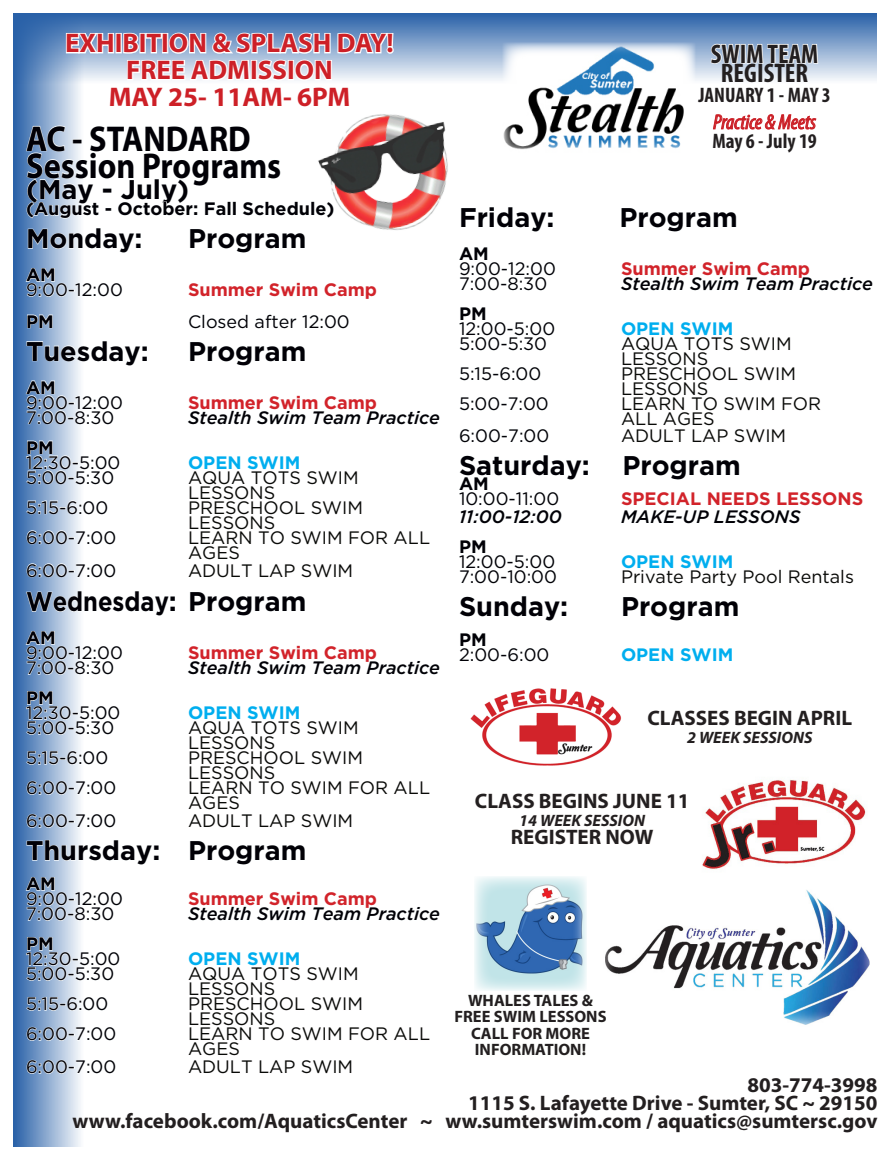
<style>
.page{position:relative;width:891px;height:1161px;background:#fff}
.page>*{position:absolute;margin:0;border:0;box-sizing:border-box;transform-origin:0 0}
.t1{font:700 36px/27px "Myriad Pro";color:#010006;scale:.9 1}
.t2{font:700 27px "Gotham";color:#010006}
.t3{font:700 27px/27px "Myriad Pro";color:#cd2027;text-align:center}
.t4{font:700 27px "Gotham";color:#010006;scale:.88 1}
.t5{font:700 condensed 27px "Myriad Pro";color:#231f20}
.t6{font:700 21px "Myriad Pro";color:#231f20}
.t7{font:italic condensed 21px/27px "Myriad Pro";color:#cb1f26;text-align:center}
.t8{font:700 condensed 21px "Myriad Pro";color:#231f20}
.t9{font:18px/15px "Gotham";color:#010006}
.t10{font:18px/15px "Gotham";color:#080a07}
.t11{font:italic 500 18px "Gotham";color:#010006}
.t12{font:700 18px "Gotham";color:#d2232a}
.t13{font:700 18px "Gotham";color:#00aeef}
.t14{font:700 18px "Gotham";color:#010006}
.t15{font:700 16.5px/16.5px "Myriad Pro";color:#231f20;text-align:center}
.t16{font:italic 700 16.5px "Myriad Pro";color:#231f20}
.s1{font-weight:700}
.s2{font-weight:700;font-style:normal;color:#231f20}
</style>
<div class="page">
<svg style="left:14px;top:124px;width:67px;height:1023px;background:#7c9ec9"></svg>
<svg style="left:14px;top:14px;width:863px;height:110px"></svg>
<img style="left:605px;top:890px;width:265px;height:135px">
<img style="left:503px;top:43px;width:193px;height:107px">
<img style="left:470px;top:688px;width:151px;height:78px">
<img style="left:474px;top:876px;width:113px;height:92px">
<svg style="left:709px;top:23px;width:110px;height:69px"></svg>
<svg style="left:713px;top:110px;width:104px;height:20px"></svg>
<img style="left:306px;top:93px;width:167px;height:137px">
<img style="left:702px;top:779px;width:164px;height:90px">
<svg style="left:474px;top:968px;width:133px;height:57px"></svg>
<svg style="left:65px;top:13px;width:330px;height:96px"></svg>
<svg style="left:26px;top:125px;width:308px;height:94px"></svg>
<svg style="left:28px;top:228px;width:53px;height:25px"></svg>
<svg style="left:26px;top:268px;width:55px;height:29px;background:#bccee3"></svg>
<svg style="left:27px;top:314px;width:26px;height:14px"></svg>
<svg style="left:26px;top:340px;width:55px;height:26px"></svg>
<svg style="left:26px;top:380px;width:55px;height:45px"></svg>
<svg style="left:26px;top:440px;width:55px;height:45px"></svg>
<svg style="left:26px;top:500px;width:55px;height:15px"></svg>
<svg style="left:26px;top:530px;width:55px;height:15px"></svg>
<svg style="left:26px;top:563px;width:55px;height:15px"></svg>
<svg style="left:26px;top:591px;width:55px;height:25px"></svg>
<svg style="left:26px;top:631px;width:55px;height:44px"></svg>
<svg style="left:26px;top:691px;width:55px;height:44px"></svg>
<svg style="left:26px;top:751px;width:55px;height:14px"></svg>
<svg style="left:26px;top:781px;width:55px;height:14px"></svg>
<svg style="left:26px;top:814px;width:55px;height:14px"></svg>
<svg style="left:26px;top:840px;width:55px;height:25px"></svg>
<svg style="left:26px;top:877px;width:55px;height:44px"></svg>
<svg style="left:26px;top:937px;width:55px;height:44px"></svg>
<svg style="left:26px;top:997px;width:55px;height:14px"></svg>
<svg style="left:26px;top:1027px;width:55px;height:14px"></svg>
<svg style="left:26px;top:1060px;width:55px;height:14px"></svg>
<svg style="left:461px;top:207px;width:12px;height:23px"></svg>
<p class="t3" style="left:65px;top:29px;width:330px">EXHIBITION &amp; SPLASH DAY!<br>FREE ADMISSION</p>
<p class="t3" style="left:109px;top:83px;width:243px">MAY 25- 11AM- 6PM</p>
<p class="t1" style="left:26px;top:124px;width:285px">AC - STANDARD<br>Session Programs</p>
<p class="t2" style="left:26px;top:173px;width:165px">(May - July)</p>
<p class="t14" style="left:26px;top:198px;width:310px">(August - October: Fall Schedule)</p>
<p class="t2" style="left:26px;top:223px;width:118px">Monday:</p>
<p class="t2" style="left:188px;top:223px;width:120px">Program</p>
<p class="t14" style="left:26px;top:264px;width:31px">AM</p>
<p class="t9" style="left:26px;top:282px;width:98px">9:00-12:00</p>
<p class="t12" style="left:188px;top:279px;width:191px">Summer Swim Camp</p>
<p class="t14" style="left:26px;top:311px;width:29px">PM</p>
<p class="t9" style="left:188px;top:313px;width:163px">Closed after 12:00</p>
<p class="t2" style="left:26px;top:335px;width:124px">Tuesday:</p>
<p class="t2" style="left:188px;top:335px;width:120px">Program</p>
<p class="t14" style="left:26px;top:377px;width:31px">AM</p>
<p class="t9" style="left:26px;top:394px;width:98px">9:00-12:00</p>
<p class="t12" style="left:188px;top:392px;width:191px">Summer Swim Camp</p>
<p class="t9" style="left:26px;top:409px;width:90px">7:00-8:30</p>
<p class="t11" style="left:188px;top:407px;width:254px">Stealth Swim Team Practice</p>
<p class="t9" style="left:26px;top:439px;width:96px"><span class="s1">PM<br></span>12:30-5:00</p>
<p class="t13" style="left:188px;top:452px;width:114px">OPEN SWIM</p>
<p class="t9" style="left:26px;top:469px;width:90px">5:00-5:30</p>
<p class="t10" style="left:188px;top:469px;width:172px">AQUA TOTS SWIM<br>LESSONS</p>
<p class="t9" style="left:26px;top:499px;width:84px">5:15-6:00</p>
<p class="t10" style="left:188px;top:499px;width:177px">PRESCHOOL SWIM</p>
<p class="t10" style="left:188px;top:514px;width:89px">LESSONS</p>
<p class="t9" style="left:26px;top:529px;width:92px">6:00-7:00</p>
<p class="t10" style="left:188px;top:529px;width:244px">LEARN TO SWIM FOR ALL<br>AGES</p>
<p class="t9" style="left:26px;top:562px;width:92px">6:00-7:00</p>
<p class="t10" style="left:188px;top:562px;width:167px">ADULT LAP SWIM</p>
<p class="t4" style="left:26px;top:586px;width:320px">Wednesday: Program</p>
<p class="t14" style="left:26px;top:627px;width:31px">AM</p>
<p class="t9" style="left:26px;top:645px;width:98px">9:00-12:00</p>
<p class="t12" style="left:188px;top:642px;width:191px">Summer Swim Camp</p>
<p class="t9" style="left:26px;top:660px;width:90px">7:00-8:30</p>
<p class="t11" style="left:188px;top:658px;width:254px">Stealth Swim Team Practice</p>
<p class="t9" style="left:26px;top:690px;width:96px"><span class="s1">PM<br></span>12:30-5:00</p>
<p class="t13" style="left:188px;top:702px;width:114px">OPEN SWIM</p>
<p class="t9" style="left:26px;top:720px;width:90px">5:00-5:30</p>
<p class="t10" style="left:188px;top:720px;width:172px">AQUA TOTS SWIM</p>
<p class="t10" style="left:188px;top:735px;width:89px">LESSONS</p>
<p class="t9" style="left:26px;top:750px;width:84px">5:15-6:00</p>
<p class="t10" style="left:188px;top:750px;width:177px">PRESCHOOL SWIM</p>
<p class="t10" style="left:188px;top:765px;width:89px">LESSONS</p>
<p class="t9" style="left:26px;top:780px;width:92px">6:00-7:00</p>
<p class="t10" style="left:188px;top:780px;width:244px">LEARN TO SWIM FOR ALL<br>AGES</p>
<p class="t9" style="left:26px;top:813px;width:92px">6:00-7:00</p>
<p class="t10" style="left:188px;top:813px;width:167px">ADULT LAP SWIM</p>
<p class="t2" style="left:26px;top:835px;width:282px">Thursday: Program</p>
<p class="t14" style="left:26px;top:873px;width:31px">AM</p>
<p class="t9" style="left:26px;top:891px;width:98px">9:00-12:00</p>
<p class="t12" style="left:188px;top:888px;width:191px">Summer Swim Camp</p>
<p class="t9" style="left:26px;top:906px;width:90px">7:00-8:30</p>
<p class="t11" style="left:188px;top:904px;width:254px">Stealth Swim Team Practice</p>
<p class="t9" style="left:26px;top:936px;width:96px"><span class="s1">PM<br></span>12:30-5:00</p>
<p class="t13" style="left:188px;top:948px;width:114px">OPEN SWIM</p>
<p class="t9" style="left:26px;top:966px;width:90px">5:00-5:30</p>
<p class="t10" style="left:188px;top:966px;width:172px">AQUA TOTS SWIM<br>LESSONS</p>
<p class="t9" style="left:26px;top:996px;width:84px">5:15-6:00</p>
<p class="t10" style="left:188px;top:996px;width:177px">PRESCHOOL SWIM<br>LESSONS</p>
<p class="t9" style="left:26px;top:1026px;width:92px">6:00-7:00</p>
<p class="t10" style="left:188px;top:1026px;width:244px">LEARN TO SWIM FOR ALL<br>AGES</p>
<p class="t9" style="left:26px;top:1059px;width:92px">6:00-7:00</p>
<p class="t10" style="left:188px;top:1059px;width:167px">ADULT LAP SWIM</p>
<p class="t5" style="left:711px;top:37px;width:109px">SWIM TEAM</p>
<p class="t5" style="left:721px;top:57px;width:89px">REGISTER</p>
<p class="t7" style="left:698px;top:81px;width:134px"><span class="s2">JANUARY 1 - MAY 3<br></span>Practice &amp; Meets</p>
<p class="t8" style="left:712px;top:128px;width:106px">May 6 - July 19</p>
<p class="t2" style="left:459px;top:202px;width:97px">Friday:</p>
<p class="t2" style="left:619px;top:202px;width:120px">Program</p>
<p class="t14" style="left:459px;top:243px;width:31px">AM</p>
<p class="t9" style="left:459px;top:261px;width:98px">9:00-12:00</p>
<p class="t12" style="left:621px;top:258px;width:191px">Summer Swim Camp</p>
<p class="t9" style="left:459px;top:276px;width:90px">7:00-8:30</p>
<p class="t11" style="left:621px;top:273px;width:254px">Stealth Swim Team Practice</p>
<p class="t9" style="left:459px;top:306px;width:98px"><span class="s1">PM<br></span>12:00-5:00</p>
<p class="t13" style="left:621px;top:318px;width:114px">OPEN SWIM</p>
<p class="t9" style="left:459px;top:336px;width:90px">5:00-5:30</p>
<p class="t10" style="left:621px;top:336px;width:172px">AQUA TOTS SWIM<br>LESSONS</p>
<p class="t9" style="left:459px;top:366px;width:84px">5:15-6:00</p>
<p class="t10" style="left:621px;top:366px;width:177px">PRESCHOOL SWIM<br>LESSONS</p>
<p class="t9" style="left:459px;top:396px;width:91px">5:00-7:00</p>
<p class="t10" style="left:621px;top:396px;width:202px">LEARN TO SWIM FOR<br>ALL AGES</p>
<p class="t9" style="left:459px;top:427px;width:92px">6:00-7:00</p>
<p class="t10" style="left:621px;top:427px;width:167px">ADULT LAP SWIM</p>
<p class="t2" style="left:459px;top:449px;width:283px">Saturday: Program</p>
<p class="t14" style="left:459px;top:473px;width:31px">AM</p>
<p class="t9" style="left:459px;top:490px;width:102px">10:00-11:00</p>
<p class="t12" style="left:621px;top:488px;width:244px">SPECIAL NEEDS LESSONS</p>
<p class="t11" style="left:459px;top:506px;width:104px">11:00-12:00</p>
<p class="t11" style="left:621px;top:506px;width:181px">MAKE-UP LESSONS</p>
<p class="t14" style="left:459px;top:536px;width:29px">PM</p>
<p class="t9" style="left:459px;top:553px;width:98px">12:00-5:00</p>
<p class="t13" style="left:621px;top:551px;width:114px">OPEN SWIM</p>
<p class="t9" style="left:459px;top:568px;width:100px">7:00-10:00</p>
<p class="t10" style="left:621px;top:568px;width:234px">Private Party Pool Rentals</p>
<p class="t2" style="left:459px;top:590px;width:111px">Sunday:</p>
<p class="t2" style="left:621px;top:590px;width:120px">Program</p>
<p class="t14" style="left:459px;top:629px;width:29px">PM</p>
<p class="t9" style="left:459px;top:646px;width:92px">2:00-6:00</p>
<p class="t13" style="left:621px;top:644px;width:114px">OPEN SWIM</p>
<p class="t6" style="left:647px;top:704px;width:206px">CLASSES BEGIN APRIL</p>
<p class="t16" style="left:687px;top:727px;width:127px">2 WEEK SESSIONS</p>
<p class="t6" style="left:475px;top:787px;width:216px">CLASS BEGINS JUNE 11</p>
<p class="t16" style="left:519px;top:810px;width:127px">14 WEEK SESSION</p>
<p class="t6" style="left:511px;top:823px;width:144px">REGISTER NOW</p>
<p class="t15" style="left:454px;top:992px;width:154px">WHALES TALES &amp;<br>FREE SWIM LESSONS<br>CALL FOR MORE<br>INFORMATION!</p>
<p class="t6" style="left:747px;top:1072px;width:132px">803-774-3998</p>
<p class="t6" style="left:468px;top:1090px;width:411px">1115 S. Lafayette Drive - Sumter, SC ~ 29150</p>
<p class="t6" style="left:72px;top:1108px;width:807px">www.facebook.com/AquaticsCenter ~ ww.sumterswim.com / aquatics@sumtersc.gov</p>
</div>
